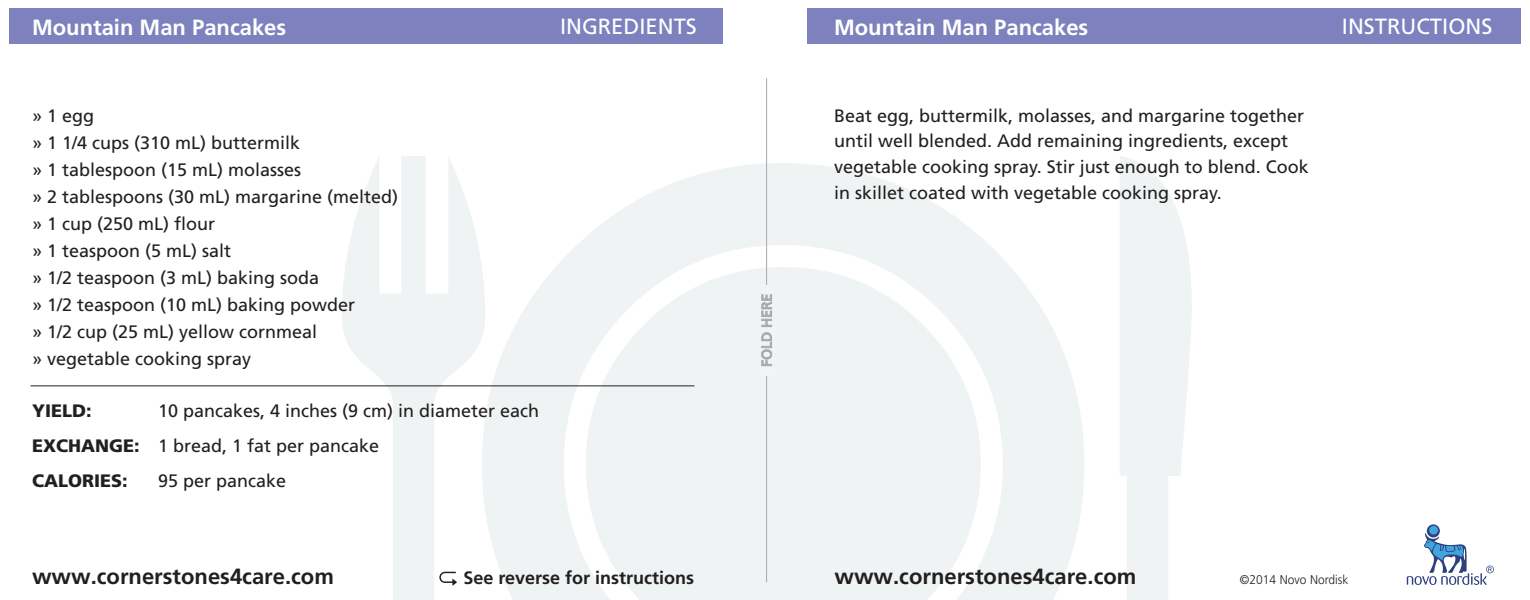
<style>
.page{position:relative;width:1530px;height:600px;background:#fff}
.page>*{position:absolute;margin:0;border:0;box-sizing:border-box;transform-origin:0 0}
.t1{font:700 22px "Frutiger";color:#231f20}
.t2{font:700 22px "Frutiger";color:#fff}
.t3{font:22px "Frutiger";color:#fff}
.t4{font:18px/26px "Frutiger";color:#231f20}
.t5{font:700 18px "Frutiger";color:#231f20}
.t6{font:900 18px "Frutiger";color:#231f20}
.t7{font:14px "Frutiger";color:#a8a9ad}
.t8{font:300 12.6px "Frutiger";color:#231f20;scale:.95 1}
.s1{font-weight:900}
</style>
<div class="page">
<svg style="left:342px;top:156px;width:850px;height:444px;fill:#f0f3f4"></svg>
<div style="left:9px;top:8px;width:713px;height:36px;background:#7d81be"></div>
<div style="left:808px;top:8px;width:713px;height:36px;background:#7d81be"></div>
<hr style="left:766px;top:78px;width:1px;height:504px;background:#a8a9ad">
<div style="left:758px;top:285px;width:17px;height:91px;background:#f2f3f4"></div>
<svg style="left:761px;top:294px;width:11px;height:72px"></svg>
<svg style="left:439px;top:572px;width:18px;height:14px"></svg>
<svg style="left:1427px;top:524px;width:13px;height:13px"></svg>
<div style="left:1429px;top:526px;width:9px;height:9px;background:#40a5dc;border-radius:50%"></div>
<svg style="left:1407px;top:533px;width:87px;height:52px"></svg>
<hr style="left:31px;top:385px;width:663px;height:1px;background:#231f20">
<p class="t2" style="left:32px;top:14px;width:256px">Mountain Man Pancakes</p>
<p class="t2" style="left:834px;top:14px;width:256px">Mountain Man Pancakes</p>
<p class="t3" style="left:560px;top:14px;width:138px">INGREDIENTS</p>
<p class="t3" style="left:1342px;top:14px;width:152px">INSTRUCTIONS</p>
<p class="t4" style="left:32px;top:102px;width:64px">» 1 egg</p>
<p class="t4" style="left:32px;top:129px;width:270px">» 1 1/4 cups (310 mL) buttermilk</p>
<p class="t4" style="left:32px;top:156px;width:271px">» 1 tablespoon (15 mL) molasses</p>
<p class="t4" style="left:32px;top:183px;width:368px">» 2 tablespoons (30 mL) margarine (melted)</p>
<p class="t4" style="left:32px;top:210px;width:185px">» 1 cup (250 mL) flour</p>
<p class="t4" style="left:32px;top:237px;width:201px">» 1 teaspoon (5 mL) salt</p>
<p class="t4" style="left:32px;top:264px;width:289px">» 1/2 teaspoon (3 mL) baking soda</p>
<p class="t4" style="left:32px;top:291px;width:325px">» 1/2 teaspoon (10 mL) baking powder</p>
<p class="t4" style="left:32px;top:318px;width:287px">» 1/2 cup (25 mL) yellow cornmeal</p>
<p class="t4" style="left:32px;top:345px;width:221px">» vegetable cooking spray</p>
<p class="t6" style="left:32px;top:400px;width:61px">YIELD:</p>
<p class="t4" style="left:158px;top:398px;width:383px">10 pancakes, 4 inches (9 cm) in diameter each</p>
<p class="t4" style="left:32px;top:433px;width:349px"><span class="s1">EXCHANGE:</span> 1 bread, 1 fat per pancake</p>
<p class="t6" style="left:32px;top:470px;width:97px">CALORIES:</p>
<p class="t4" style="left:158px;top:468px;width:130px">95 per pancake</p>
<p class="t7" style="left:758px;top:367px;width:75px;rotate:-90deg">FOLD HERE</p>
<p class="t4" style="left:834px;top:102px;width:476px">Beat egg, buttermilk, molasses, and margarine together until well blended. Add remaining ingredients, except vegetable cooking spray. Stir just enough to blend. Cook in skillet coated with vegetable cooking spray.</p>
<p class="t1" style="left:32px;top:564px;width:303px">www.cornerstones4care.com</p>
<p class="t5" style="left:463px;top:567px;width:232px">See reverse for instructions</p>
<p class="t1" style="left:835px;top:564px;width:303px">www.cornerstones4care.com</p>
<p class="t8" style="left:1240px;top:573px;width:116px">©2014 Novo Nordisk</p>
</div>
